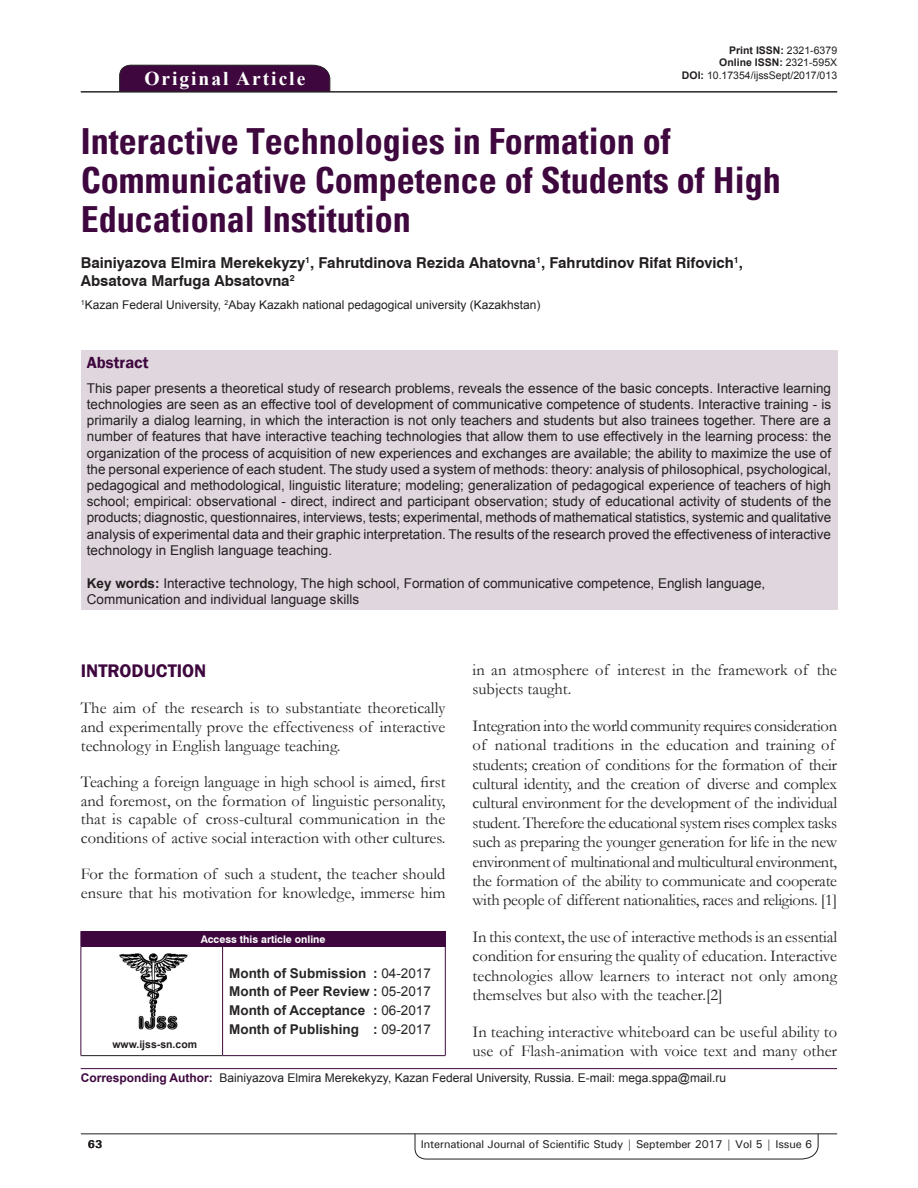
<style>
.page{position:relative;width:918px;height:1188px;background:#fff}
.page>*{position:absolute;margin:0;border:0;box-sizing:border-box;transform-origin:0 0}
.AT{font:700 condensed 36px/39px "Univers";color:#3e083e}
.AH{font:700 19.5px "Times New Roman";letter-spacing:.1em;color:#fff}
.t1{font:600 18.75px "Franklin Gothic";color:#3e083e}
.TX{font:16.5px/19.4px "Garamond";letter-spacing:-.015em;color:#231f20}
.TX-2{font:16.5px/19.4px "Garamond";letter-spacing:.005em;color:#231f20}
.ABSH{font:600 16.5px "Franklin Gothic";color:#3e083e}
.AU{font:700 15px/18px "Swiss 721 BT";color:#231f20}
.ABS_1{font:13.5px/16.2px "Arial";color:#231f20;text-align:justify}
.KWD{font:13.5px/16.2px "Arial";color:#231f20}
.HIS{font:700 13.5px/18.8px "Arial";color:#282526;text-align:justify}
.ADD{font:12px "Arial";color:#231f20}
.AFF{font:12px "Arial";color:#231f20}
.RF{font:500 11.25px "Univers";letter-spacing:-.01em;color:#231f20}
.t2{font:700 11.25px "Univers";color:#231f20}
.DOI{font:700 10.5px "Arial";color:#231f20}
.DOI-2{font:10.5px "Arial";color:#231f20}
.AAO{font:700 10.5px "Swiss 721 BT";color:#fff}
.Web{font:700 10.5px "Arial";color:#231f20}
.s1{font-weight:400}
.s2{font-weight:700}
.s3{font-weight:700;color:#3e083e}
</style>
<div class="page">
<svg style="left:415px;top:1133px;width:404px;height:26px"></svg>
<hr style="left:81px;top:1134px;width:756px;height:1px;background:#231f20">
<div style="left:119px;top:65px;width:211px;height:26px;background:#3e083e"></div>
<hr style="left:81px;top:91px;width:756px;height:1px;background:#231f20">
<div style="left:81px;top:350px;width:756px;height:260px;background:#e0d7de"></div>
<img style="left:119px;top:953px;width:69px;height:76px">
<div style="left:81px;top:931px;width:364px;height:15px;background:#3e083e"></div>
<svg style="left:445px;top:931px;width:1px;height:15px"></svg>
<hr style="left:81px;top:946px;width:142px;height:1px;background:#3e083e">
<hr style="left:81px;top:947px;width:1px;height:108px;background:#3e083e">
<hr style="left:81px;top:1055px;width:142px;height:1px;background:#231f20">
<hr style="left:223px;top:946px;width:223px;height:1px;background:#3e083e">
<hr style="left:222px;top:947px;width:1px;height:108px;background:#3e083e">
<hr style="left:445px;top:947px;width:1px;height:108px;background:#3e083e">
<hr style="left:223px;top:1055px;width:223px;height:1px;background:#3e083e">
<hr style="left:81px;top:1068px;width:756px;height:1px;background:#3e083e">
<p class="DOI" style="left:729px;top:42px;width:109px">Print ISSN: <span class="s1">2321-6379</span></p>
<p class="DOI" style="left:719px;top:55px;width:119px">Online ISSN: <span class="s1">2321-595X</span></p>
<p class="AH" style="left:144px;top:64px;width:162px">Original Article</p>
<p class="DOI-2" style="left:682px;top:68px;width:157px"><span class="s2">DOI:</span> 10.17354/ijssSept/2017/013</p>
<p class="AT" style="left:81px;top:122px;width:702px">Interactive Technologies in Formation of<br>Communicative Competence of Students of High<br>Educational Institution</p>
<p class="AU" style="left:81px;top:254px;width:664px">Bainiyazova Elmira Merekekyzy<sup>1</sup>, Fahrutdinova Rezida Ahatovna<sup>1</sup>, Fahrutdinov Rifat Rifovich<sup>1</sup>,<br>Absatova Marfuga Absatovna<sup>2</sup></p>
<p class="AFF" style="left:81px;top:297px;width:461px"><sup>1</sup>Kazan Federal University, <sup>2</sup>Abay Kazakh national pedagogical university (Kazakhstan)</p>
<p class="ABSH" style="left:87px;top:352px;width:63px">Abstract</p>
<p class="ABS_1" style="left:87px;top:380px;width:746px">This paper presents a theoretical study of research problems, reveals the essence of the basic concepts. Interactive learning technologies are seen as an effective tool of development of communicative competence of students. Interactive training - is primarily a dialog learning, in which the interaction is not only teachers and students but also trainees together. There are a number of features that have interactive teaching technologies that allow them to use effectively in the learning process: the organization of the process of acquisition of new experiences and exchanges are available; the ability to maximize the use of the personal experience of each student. The study used a system of methods: theory: analysis of philosophical, psychological, pedagogical and methodological, linguistic literature; modeling; generalization of pedagogical experience of teachers of high school; empirical: observational - direct, indirect and participant observation; study of educational activity of students of the products; diagnostic, questionnaires, interviews, tests; experimental, methods of mathematical statistics, systemic and qualitative analysis of experimental data and their graphic interpretation. The results of the research proved the effectiveness of interactive technology in English language teaching.</p>
<p class="KWD" style="left:87px;top:575px;width:680px"><span class="s2">Key words:</span> Interactive technology, The high school, Formation of communicative competence, English language,<br>Communication and individual language skills</p>
<h1 class="t1" style="left:81px;top:659px;width:127px">INTRODUCTION</h1>
<p class="TX" style="left:81px;top:698px;width:366px;line-height:18.8px;text-align:justify">The aim of the research is to substantiate theoretically and experimentally prove the effectiveness of interactive technology in English language teaching.</p>
<p class="TX" style="left:81px;top:772px;width:366px;line-height:18.8px;text-align:justify">Teaching a foreign language in high school is aimed, first and foremost, on the formation of linguistic personality, that is capable of cross-cultural communication in the conditions of active social interaction with other cultures.</p>
<p class="TX" style="left:81px;top:864px;width:366px;line-height:18.8px">For the formation of such a student, the teacher should ensure that his motivation for knowledge, immerse him</p>
<p class="AAO" style="left:201px;top:933px;width:126px">Access this article online</p>
<p class="Web" style="left:112px;top:1037px;width:86px">www.ijss-sn.com</p>
<p class="HIS" style="left:229px;top:964px;width:203px">Month of Submission : <span class="s1">04-2017<br></span>Month of Peer Review : <span class="s1">05-2017<br></span>Month of Acceptance : <span class="s1">06-2017<br></span>Month of Publishing : <span class="s1">09-2017</span></p>
<p class="TX-2" style="left:473px;top:660px;width:366px">in an atmosphere of interest in the framework of the subjects taught.</p>
<p class="TX" style="left:473px;top:716px;width:366px">Integration into the world community requires consideration of national traditions in the education and training of students; creation of conditions for the formation of their cultural identity, and the creation of diverse and complex cultural environment for the development of the individual student. Therefore the educational system rises complex tasks such as preparing the younger generation for life in the new environment of multinational and multicultural environment, the formation of the ability to communicate and cooperate with people of different nationalities, races and religions. [1]</p>
<p class="TX" style="left:473px;top:927px;width:366px;text-align:justify">In this context, the use of interactive methods is an essential condition for ensuring the quality of education. Interactive technologies allow learners to interact not only among themselves but also with the teacher.[2]</p>
<p class="TX" style="left:473px;top:1021px;width:366px">In teaching interactive whiteboard can be useful ability to use of Flash-animation with voice text and many other</p>
<p class="ADD" style="left:81px;top:1069px;width:647px"><span class="s3">Corresponding Author:</span> Bainiyazova Elmira Merekekyzy, Kazan Federal University, Russia. E-mail: mega.sppa@mail.ru</p>
<p class="t2" style="left:88px;top:1137px;width:16px">63</p>
<p class="RF" style="left:421px;top:1137px;width:393px">International Journal of Scientific Study | September 2017 | Vol 5 | Issue 6</p>
</div>
